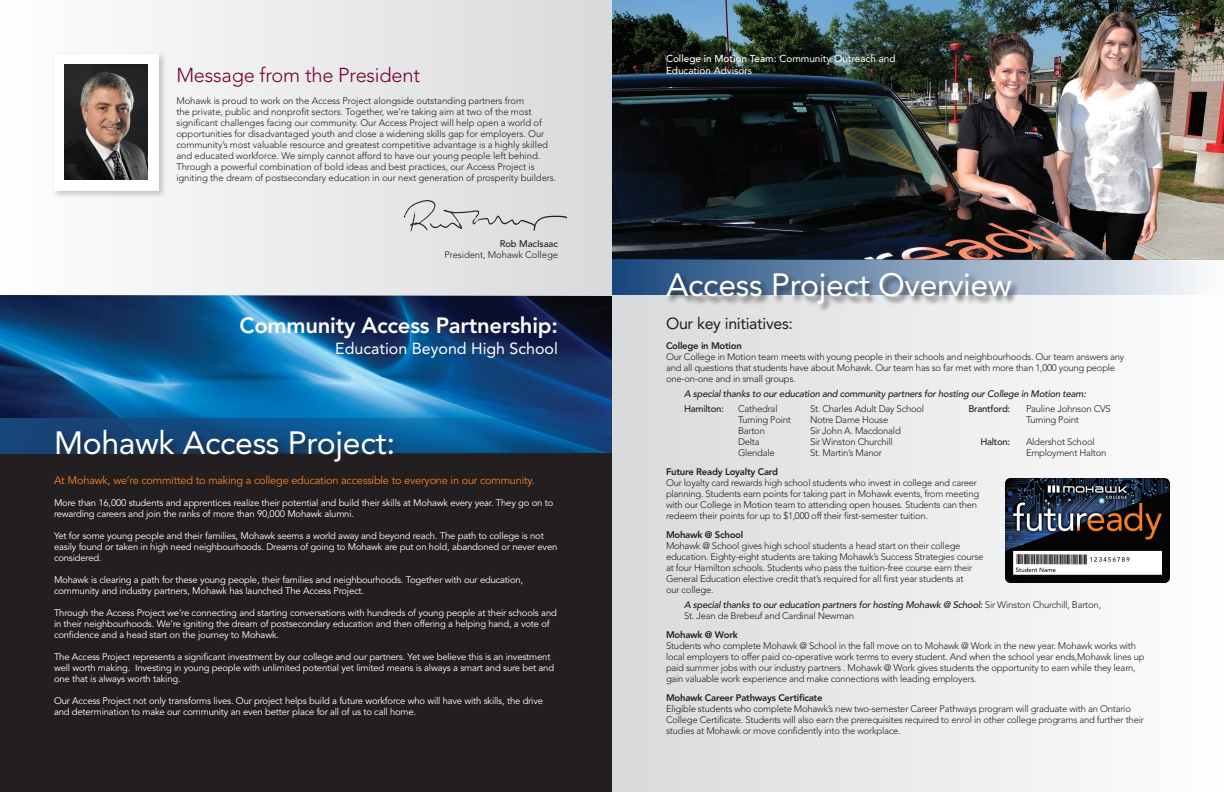
<style>
.page{position:relative;width:1224px;height:792px;background:#fff}
.page>*{position:absolute;margin:0;border:0;box-sizing:border-box;transform-origin:0 0}
.t1{font:32px "Avenir LT Std";letter-spacing:-.01em;color:#fff}
.t2{font:800 22px "Avenir LT Std";letter-spacing:-.01em;color:#fff}
.t3{font:300 20px "Avenir LT Std";letter-spacing:-.01em;color:#780031}
.t4{font:16px "Avenir LT Std";color:#fff}
.t5{font:16px "Avenir LT Std";letter-spacing:-.02em;color:#231f20}
.t6{font:11px "Avenir LT Std";letter-spacing:-.02em;color:#f48026}
.t7{font:10px/12px "Avenir LT Std";color:#fff}
.t8{font:300 9.5px/11px "Avenir LT Std";letter-spacing:-.025em;color:#231f20}
.t9{font:9.5px/11px "Avenir LT Std";letter-spacing:-.02em;color:#fff}
.t10{font:italic 500 9.5px/11px "Avenir LT Std";letter-spacing:-.025em;color:#231f20}
.t11{font:800 9.5px "Avenir LT Std";letter-spacing:-.025em;color:#231f20}
.t12{font:500 9.5px "Avenir LT Std";letter-spacing:-.025em;color:#231f20}
.s1{font-weight:500}
.s2{font-weight:300;font-style:normal}
</style>
<div class="page">
<img style="left:0;top:295px;width:612px;height:123px">
<div style="left:612px;top:295px;width:612px;height:497px;background:linear-gradient(to right,#d8d9db,#fefefe)"></div>
<div style="left:0;top:454px;width:612px;height:338px;background:#231f20"></div>
<svg style="left:0;top:418px;width:612px;height:36px"></svg>
<div style="left:56px;top:429px;width:346px;height:42px;background:#231f20;opacity:.75"></div>
<div style="left:0;top:0;width:612px;height:295px;background:linear-gradient(to right,#fefefe,#d9dadc)"></div>
<img style="left:612px;top:0;width:612px;height:259px">
<div style="left:51px;top:51px;width:116px;height:148px;background:#231f20;opacity:.25"></div>
<div style="left:54px;top:54px;width:104px;height:137px;background:#fff"></div>
<img style="left:65px;top:65px;width:83px;height:115px">
<img style="left:1005px;top:478px;width:165px;height:104px">
<img style="left:401px;top:196px;width:169px;height:40px">
<div style="left:612px;top:259px;width:612px;height:36px;background:linear-gradient(to right,#17467b,#fcfdfd)"></div>
<div style="left:665px;top:271px;width:355px;height:42px;background:#231f20;opacity:.75"></div>
<h3 class="t3" style="left:176px;top:63px;width:245px">Message from the President</h3>
<p class="t8" style="left:176px;top:95px;width:381px">Mohawk is proud to work on the Access Project alongside outstanding partners from<br>the private, public and nonprofit sectors. Together, we’re taking aim at two of the most significant challenges facing our community. Our Access Project will help open a world of opportunities for disadvantaged youth and close a widening skills gap for employers. Our community’s most valuable resource and greatest competitive advantage is a highly skilled and educated workforce. We simply cannot afford to have our young people left behind.<br>Through a powerful combination of bold ideas and best practices, our Access Project is igniting the dream of postsecondary education in our next generation of prosperity builders.</p>
<p class="t12" style="left:500px;top:238px;width:60px">Rob MacIsaac</p>
<p class="t8" style="left:444px;top:249px;width:115px">President, Mohawk College</p>
<h2 class="t2" style="left:239px;top:313px;width:320px">Community Access Partnership:</h2>
<h3 class="t4" style="left:335px;top:340px;width:224px">Education Beyond High School</h3>
<h1 class="t1" style="left:54px;top:424px;width:343px">Mohawk Access Project:</h1>
<p class="t6" style="left:54px;top:473px;width:482px">At Mohawk, we’re committed to making a college education accessible to everyone in our community.</p>
<p class="t9" style="left:54px;top:497px;width:501px">More than 16,000 students and apprentices realize their potential and build their skills at Mohawk every year. They go on to rewarding careers and join the ranks of more than 90,000 Mohawk alumni.</p>
<p class="t9" style="left:54px;top:530px;width:505px">Yet for some young people and their families, Mohawk seems a world away and beyond reach. The path to college is not easily found or taken in high need neighbourhoods. Dreams of going to Mohawk are put on hold, abandoned or never even considered.</p>
<p class="t9" style="left:54px;top:574px;width:471px">Mohawk is clearing a path for these young people, their families and neighbourhoods. Together with our education, community and industry partners, Mohawk has launched The Access Project.</p>
<p class="t9" style="left:54px;top:607px;width:504px">Through the Access Project we’re connecting and starting conversations with hundreds of young people at their schools and in their neighbourhoods. We’re igniting the dream of postsecondary education and then offering a helping hand, a vote of confidence and a head start on the journey to Mohawk.</p>
<p class="t9" style="left:54px;top:651px;width:502px">The Access Project represents a significant investment by our college and our partners. Yet we believe this is an investment well worth making. Investing in young people with unlimited potential yet limited means is always a smart and sure bet and one that is always worth taking.</p>
<p class="t9" style="left:54px;top:695px;width:491px">Our Access Project not only transforms lives. Our project helps build a future workforce who will have with skills, the drive and determination to make our community an even better place for all of us to call home.</p>
<p class="t7" style="left:666px;top:52px;width:231px"><span class="s1">College in Motion Team:</span> Community Outreach and<br>Education Advisors</p>
<h1 class="t1" style="left:666px;top:266px;width:347px">Access Project Overview</h1>
<h3 class="t5" style="left:666px;top:314px;width:128px">Our key initiatives:</h3>
<p class="t11" style="left:666px;top:340px;width:77px">College in Motion</p>
<p class="t8" style="left:666px;top:351px;width:460px">Our College in Motion team meets with young people in their schools and neighbourhoods. Our team answers any and all questions that students have about Mohawk. Our team has so far met with more than 1,000 young people one-on-one and in small groups.</p>
<p class="t10" style="left:684px;top:388px;width:404px">A special thanks to our education and community partners for hosting our College in Motion team:</p>
<p class="t12" style="left:684px;top:403px;width:41px">Hamilton:</p>
<p class="t8" style="left:738px;top:403px;width:41px">Cathedral</p>
<p class="t8" style="left:810px;top:403px;width:116px">St. Charles Adult Day School</p>
<p class="t12" style="left:969px;top:403px;width:43px">Brantford:</p>
<p class="t8" style="left:1026px;top:403px;width:86px">Pauline Johnson CVS</p>
<p class="t8" style="left:738px;top:414px;width:55px">Turning Point</p>
<p class="t8" style="left:810px;top:414px;width:80px">Notre Dame House</p>
<p class="t8" style="left:1026px;top:414px;width:55px">Turning Point</p>
<p class="t8" style="left:738px;top:425px;width:28px">Barton</p>
<p class="t8" style="left:810px;top:425px;width:92px">Sir John A. Macdonald</p>
<p class="t8" style="left:738px;top:436px;width:23px">Delta</p>
<p class="t8" style="left:810px;top:436px;width:84px">Sir Winston Churchill</p>
<p class="t12" style="left:980px;top:436px;width:31px">Halton:</p>
<p class="t8" style="left:1026px;top:436px;width:70px">Aldershot School</p>
<p class="t8" style="left:738px;top:447px;width:38px">Glendale</p>
<p class="t8" style="left:810px;top:447px;width:74px">St. Martin’s Manor</p>
<p class="t8" style="left:1026px;top:447px;width:82px">Employment Halton</p>
<p class="t11" style="left:666px;top:466px;width:114px">Future Ready Loyalty Card</p>
<p class="t8" style="left:666px;top:477px;width:315px">Our loyalty card rewards high school students who invest in college and career planning. Students earn points for taking part in Mohawk events, from meeting with our College in Motion team to attending open houses. Students can then redeem their points for up to $1,000 off their first-semester tuition.</p>
<p class="t11" style="left:666px;top:529px;width:79px">Mohawk @ School</p>
<p class="t8" style="left:666px;top:540px;width:319px">Mohawk @ School gives high school students a head start on their college education. Eighty-eight students are taking Mohawk’s Success Strategies course at four Hamilton schools. Students who pass the tuition-free course earn their General Education elective credit that’s required for all first year students at<br>our college.</p>
<p class="t10" style="left:684px;top:599px;width:419px">A special thanks to our education partners for hosting Mohawk @ School: <span class="s2">Sir Winston Churchill, Barton,<br>St. Jean de Brebeuf and Cardinal Newman</span></p>
<p class="t11" style="left:666px;top:629px;width:73px">M ohawk @ Work</p>
<p class="t8" style="left:666px;top:640px;width:480px">Students who complete Mohawk @ School in the fall move on to Mohawk @ Work in the new year. Mohawk works with local employers to offer paid co-operative work terms to every student. And when the school year ends,Mohawk lines up paid summer jobs with our industry partners . Mohawk @ Work gives students the opportunity to earn while they learn, gain valuable work experience and make connections with leading employers.</p>
<p class="t11" style="left:666px;top:692px;width:158px">M ohawk Career Pathways Certificate</p>
<p class="t8" style="left:666px;top:703px;width:479px">Eligible students who complete Mohawk’s new two-semester Career Pathways program will graduate with an Ontario<br>College Certificate. Students will also earn the prerequisites required to enrol in other college programs and further their studies at Mohawk or move confidently into the workplace.</p>
</div>
